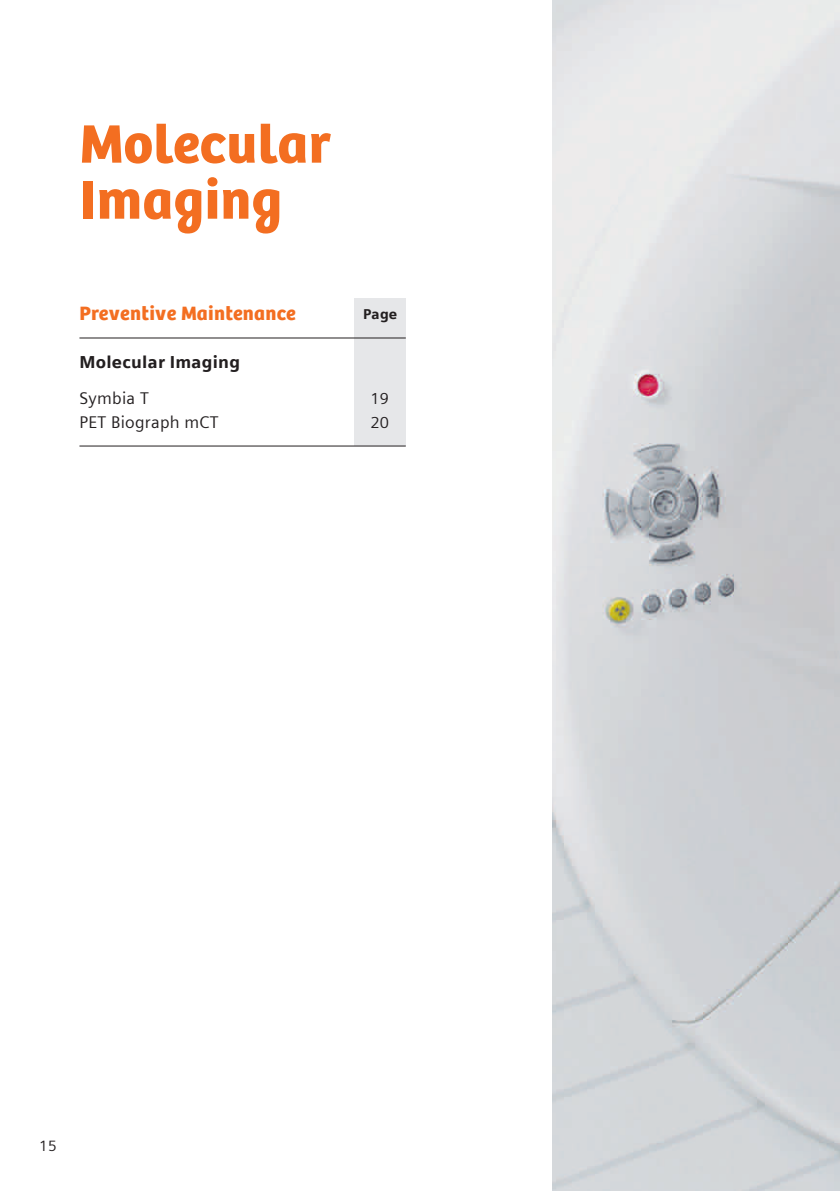
<style>
.page{position:relative;width:840px;height:1191px;background:#fff}
.page>*{position:absolute;margin:0;border:0;box-sizing:border-box;transform-origin:0 0}
.headline__30pt_33pt{font:56px/56px "SH Bree Headline Regular";letter-spacing:.005em;color:#f36e21}
.subhead__14pt_18pt{font:20px "SH Bree Headline Regular";letter-spacing:.015em;color:#f36e21}
.subhead__14pt_18pt-2{font:900 17px/36px "Siemens Sans";letter-spacing:.015em;color:#231f20}
.subhead__14pt_18pt-3{font:17px "Siemens Sans";letter-spacing:.015em;color:#231f20}
.subhead__14pt_18pt-4{font:16px "Siemens Sans";color:#231f20}
.t1{font:15px "Siemens Sans";color:#231f20}
.subhead__14pt_18pt-5{font:900 14px "Siemens Sans";color:#231f20}
.s1{font-weight:400}
</style>
<div class="page">
<img style="left:552px;top:0;width:287px;height:1191px">
<div style="left:354px;top:299px;width:51px;height:147px;background:#e6e7e9"></div>
<hr style="left:79px;top:337px;width:326px;height:1px;background:#231f20">
<hr style="left:79px;top:445px;width:326px;height:1px;background:#231f20">
<p class="headline__30pt_33pt" style="left:79px;top:114px;width:253px">Molecular<br>Imaging</p>
<p class="subhead__14pt_18pt" style="left:79px;top:297px;width:218px">Preventive Maintenance</p>
<p class="subhead__14pt_18pt-2" style="left:79px;top:342px;width:162px">Molecular Imaging<br><span class="s1">Symbia T</span></p>
<p class="subhead__14pt_18pt-5" style="left:363px;top:303px;width:36px">Page</p>
<p class="subhead__14pt_18pt-4" style="left:370px;top:386px;width:20px">19</p>
<p class="subhead__14pt_18pt-3" style="left:79px;top:409px;width:141px">PET Biograph mCT</p>
<p class="subhead__14pt_18pt-4" style="left:370px;top:410px;width:20px">20</p>
<p class="t1" style="left:39px;top:1134px;width:19px">15</p>
</div>
